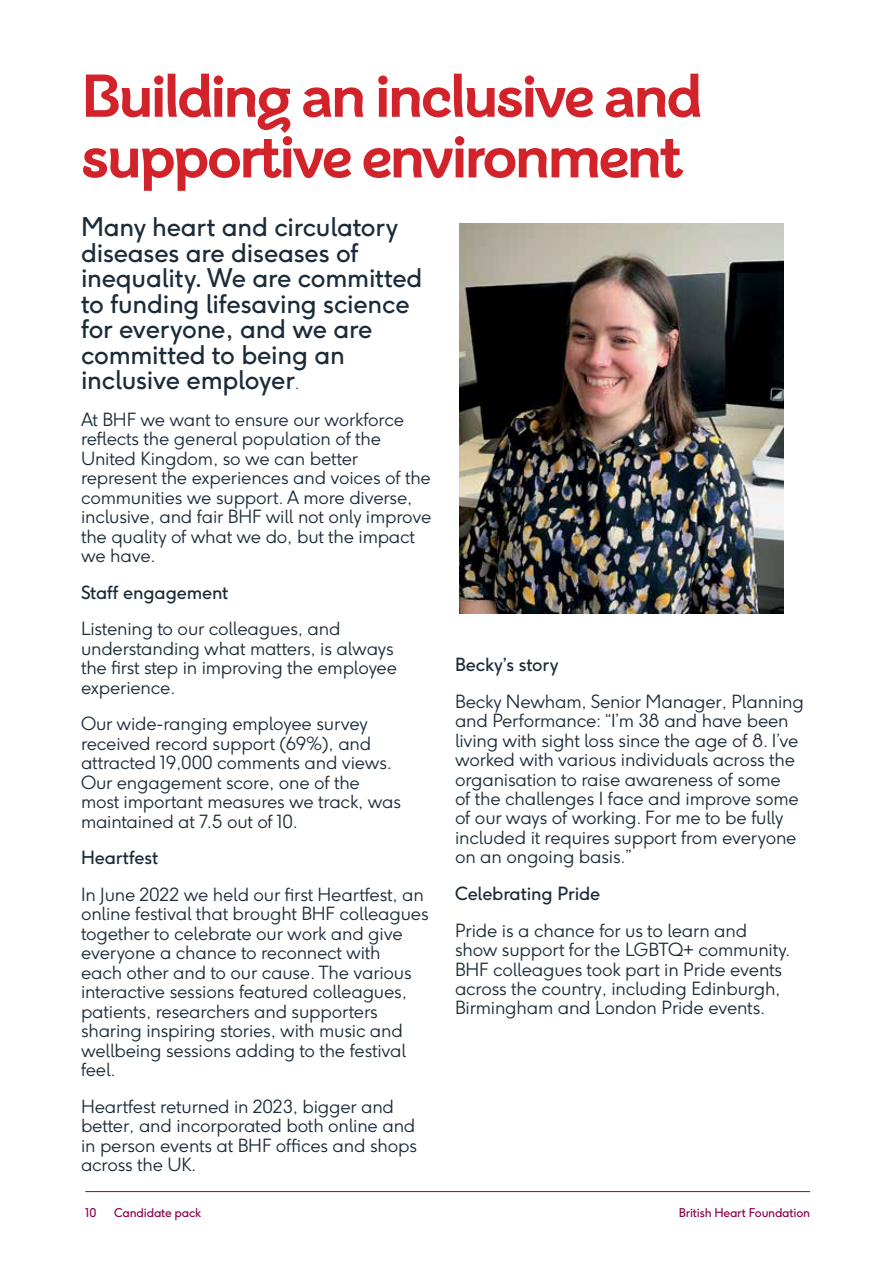
<style>
.page{position:relative;width:893px;height:1263px;background:#fff}
.page>*{position:absolute;margin:0;border:0;box-sizing:border-box;transform-origin:0 0}
.t1{font:700 60px/60.6px "BHF Beats";letter-spacing:-.04em;color:#d2232a}
.t2{font:25.5px/25.5px "F37 Ginger";letter-spacing:-.01em;color:#1c2b39}
.t3{font:300 18px/19.5px "F37 Ginger";letter-spacing:-.01em;color:#1c2b39}
.t4{font:18px "F37 Ginger";letter-spacing:-.01em;color:#1c2b39}
.t5{font:12px "F37 Ginger";letter-spacing:-.02em;color:#8c0050}
.s1{font-weight:300;font-size:16.5px}
</style>
<div class="page">
<hr style="left:85px;top:1191px;width:725px;height:1px;background:#8c0050">
<img style="left:459px;top:224px;width:324px;height:389px">
<h1 class="t1" style="left:81px;top:66px;width:623px">Building an inclusive and supportive environment</h1>
<h2 class="t2" style="left:81px;top:214px;width:343px">Many heart and circulatory diseases are diseases of inequality. We are committed to funding lifesaving science for everyone, and we are committed to being an inclusive employer<span class="s1">.</span></h2>
<p class="t3" style="left:81px;top:410px;width:352px">At BHF we want to ensure our workforce reflects the general population of the United Kingdom, so we can better represent the experiences and voices of the communities we support. A more diverse, inclusive, and fair BHF will not only improve the quality of what we do, but the impact we have.</p>
<p class="t4" style="left:81px;top:581px;width:149px">Staff engagement</p>
<p class="t3" style="left:81px;top:619px;width:318px">Listening to our colleagues, and understanding what matters, is always the first step in improving the employee experience.</p>
<p class="t3" style="left:81px;top:714px;width:322px">Our wide-ranging employee survey received record support (69%), and attracted 19,000 comments and views.<br>Our engagement score, one of the most important measures we track, was maintained at 7.5 out of 10.</p>
<p class="t4" style="left:81px;top:846px;width:79px">Heartfest</p>
<p class="t3" style="left:81px;top:885px;width:349px">In June 2022 we held our first Heartfest, an online festival that brought BHF colleagues together to celebrate our work and give everyone a chance to reconnect with<br>each other and to our cause. The various interactive sessions featured colleagues, patients, researchers and supporters sharing inspiring stories, with music and wellbeing sessions adding to the festival feel.</p>
<p class="t3" style="left:81px;top:1097px;width:337px">Heartfest returned in 2023, bigger and better, and incorporated both online and in person events at BHF offices and shops across the UK.</p>
<p class="t4" style="left:455px;top:653px;width:105px">Becky’s story</p>
<p class="t3" style="left:455px;top:691px;width:350px">Becky Newham, Senior Manager, Planning and Performance: “I’m 38 and have been living with sight loss since the age of 8. I’ve worked with various individuals across the organisation to raise awareness of some<br>of the challenges I face and improve some of our ways of working. For me to be fully included it requires support from everyone on an ongoing basis.”</p>
<p class="t4" style="left:455px;top:882px;width:147px">Celebrating Pride</p>
<p class="t3" style="left:455px;top:920px;width:333px">Pride is a chance for us to learn and show support for the LGBTQ+ community.<br>BHF colleagues took part in Pride events across the country, including Edinburgh, Birmingham and London Pride events.</p>
<p class="t5" style="left:85px;top:1205px;width:13px">10</p>
<p class="t5" style="left:114px;top:1205px;width:89px">Candidate pack</p>
<p class="t5" style="left:679px;top:1205px;width:133px">British Heart Foundation</p>
</div>
